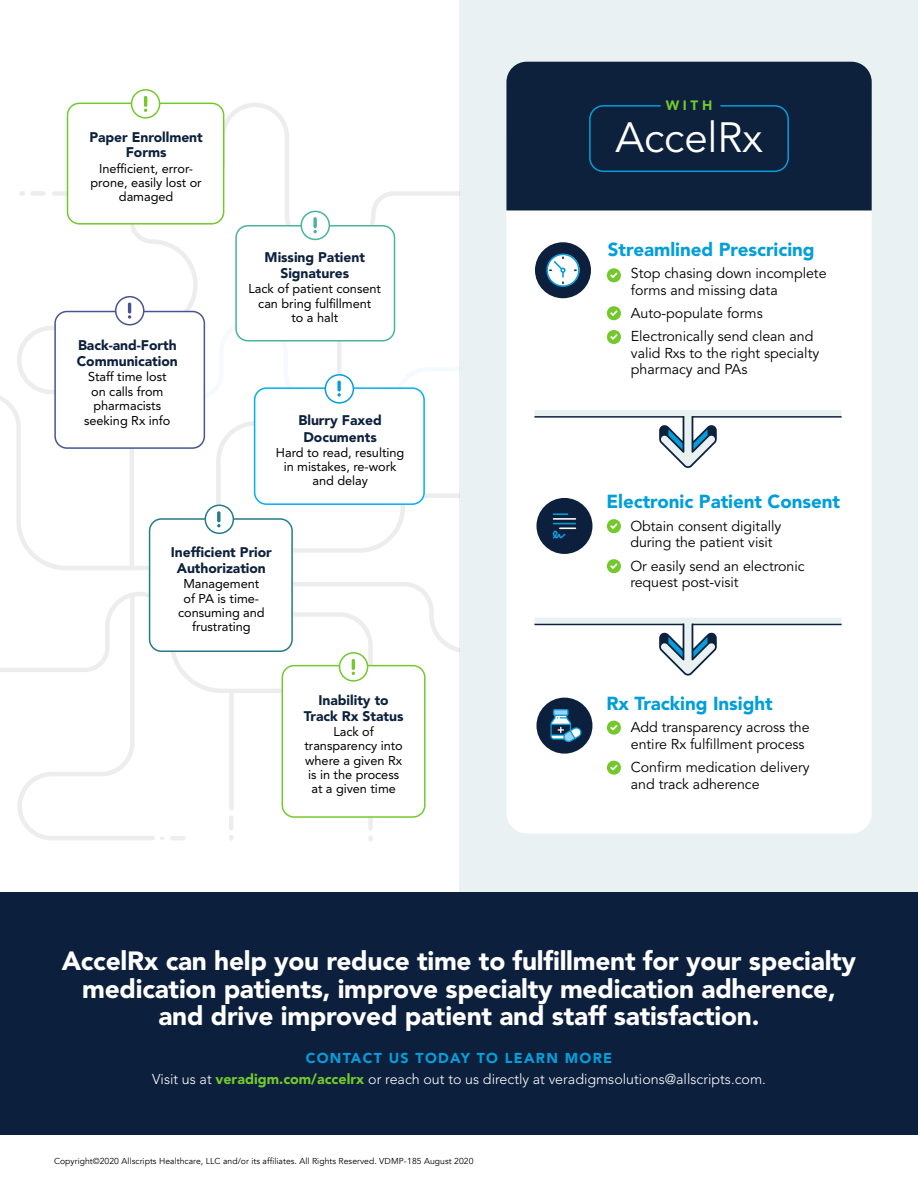
<style>
.page{position:relative;width:918px;height:1188px;background:#fff}
.page>*{position:absolute;margin:0;border:0;box-sizing:border-box;transform-origin:0 0}
.t1{font:42px "Avenir LT Std";letter-spacing:-.005em;color:#fff}
.t2{font:900 26.25px/27.8px "Avenir LT Std";letter-spacing:-.01em;color:#fff;text-align:center}
.t3{font:900 18.75px "Avenir LT Std";letter-spacing:-.005em;color:#009eda}
.t4{font:900 18.75px "Avenir LT Std";letter-spacing:-.005em;color:#059ed9}
.t5{font:14.25px/16.5px "Avenir LT Std";letter-spacing:-.005em;color:#000}
.t6{font:300 14.25px/21px "Avenir LT Std";color:#fff;text-align:center}
.t7{font:900 13.8px/16px "Avenir LT Std";letter-spacing:-.005em;color:#0d213d;text-align:center}
.t8{font:900 13.5px "Avenir LT Std";color:#73c92c}
.t9{font:12.75px/14.2px "Avenir LT Std";letter-spacing:-.005em;color:#000;text-align:center}
.t10{font:8.7px "Avenir";letter-spacing:.005em;color:#000}
.s1{font-weight:900;color:#059ed9}
.s2{font-weight:900;color:#73c92c}
</style>
<div class="page">
<svg style="left:17px;top:191px;width:181px;height:203px"></svg>
<svg style="left:0;top:396px;width:459px;height:184px"></svg>
<svg style="left:222px;top:262px;width:185px;height:318px"></svg>
<svg style="left:50px;top:105px;width:409px;height:157px"></svg>
<div style="left:67px;top:103px;width:157px;height:121px;background:#fff;border-radius:12px"></div>
<div style="left:67px;top:103px;width:157px;height:122px;border:2px solid #73c92c;border-radius:12px"></div>
<div style="left:132px;top:90px;width:28px;height:28px;background:#fff;border-radius:50%"></div>
<div style="left:131px;top:89px;width:29px;height:30px;border:2px solid #73c92c;border-radius:50%"></div>
<svg style="left:144px;top:96px;width:3px;height:16px"></svg>
<div style="left:236px;top:226px;width:158px;height:115px;background:#fff;border-radius:12px"></div>
<div style="left:235px;top:225px;width:160px;height:116px;border:2px solid #48b39f;border-radius:12px"></div>
<div style="left:301px;top:211px;width:28px;height:28px;background:#fff;border-radius:50%"></div>
<div style="left:301px;top:211px;width:29px;height:29px;border:2px solid #48b39f;border-radius:50%"></div>
<svg style="left:313px;top:230px;width:4px;height:3px"></svg>
<svg style="left:313px;top:217px;width:4px;height:11px"></svg>
<div style="left:55px;top:312px;width:149px;height:136px;background:#fff;border-radius:12px"></div>
<div style="left:54px;top:311px;width:151px;height:138px;border:2px solid #465491;border-radius:12px"></div>
<svg style="left:116px;top:297px;width:28px;height:28px"></svg>
<div style="left:115px;top:296px;width:30px;height:29px;border:2px solid #465491;border-radius:50%"></div>
<div style="left:255px;top:388px;width:169px;height:116px;background:#fff;border-radius:12px"></div>
<div style="left:254px;top:387px;width:171px;height:118px;border:2px solid #00aeef;border-radius:12px"></div>
<svg style="left:77px;top:303px;width:382px;height:119px"></svg>
<svg style="left:337px;top:380px;width:4px;height:12px"></svg>
<div style="left:150px;top:519px;width:142px;height:132px;background:#fff;border-radius:12px"></div>
<div style="left:149px;top:518px;width:144px;height:134px;border:2px solid #247b89;border-radius:12px"></div>
<div style="left:205px;top:505px;width:28px;height:28px;background:#fff;border-radius:50%"></div>
<div style="left:205px;top:505px;width:29px;height:29px;border:2px solid #247b89;border-radius:50%"></div>
<svg style="left:217px;top:524px;width:4px;height:3px"></svg>
<svg style="left:217px;top:511px;width:4px;height:11px"></svg>
<svg style="left:0;top:580px;width:459px;height:261px"></svg>
<div style="left:32px;top:191px;width:11px;height:5px;background:#ededee"></div>
<div style="left:459px;top:0;width:459px;height:895px;background:#eaf1f3"></div>
<div style="left:0;top:893px;width:918px;height:242px;background:#0c203d"></div>
<div style="left:506px;top:117px;width:366px;height:717px;background:#fff;border-radius:21px"></div>
<div style="left:506px;top:62px;width:366px;height:148px;background:#0d213d"></div>
<svg style="left:606px;top:268px;width:15px;height:15px"></svg>
<svg style="left:606px;top:306px;width:15px;height:15px"></svg>
<svg style="left:606px;top:330px;width:15px;height:14px"></svg>
<svg style="left:606px;top:519px;width:15px;height:15px"></svg>
<svg style="left:606px;top:559px;width:15px;height:15px"></svg>
<svg style="left:606px;top:720px;width:15px;height:15px"></svg>
<svg style="left:606px;top:760px;width:15px;height:15px"></svg>
<svg style="left:659px;top:624px;width:58px;height:52px"></svg>
<div style="left:534px;top:618px;width:308px;height:6px;background:#eaf1f3"></div>
<hr style="left:692px;top:624px;width:150px;height:1px;background:#0d213d">
<hr style="left:534px;top:624px;width:150px;height:1px;background:#0d213d">
<svg style="left:659px;top:416px;width:58px;height:52px"></svg>
<div style="left:534px;top:410px;width:308px;height:6px;background:#eaf1f3"></div>
<hr style="left:692px;top:416px;width:150px;height:2px;background:#0d213d">
<hr style="left:534px;top:416px;width:150px;height:2px;background:#0d213d">
<div style="left:535px;top:242px;width:56px;height:56px;background:#0c203d;border-radius:50%"></div>
<div style="left:536px;top:698px;width:56px;height:56px;background:#0c203d;border-radius:50%"></div>
<div style="left:536px;top:498px;width:56px;height:56px;background:#0c203d;border-radius:50%"></div>
<svg style="left:553px;top:513px;width:15px;height:2px"></svg>
<hr style="left:553px;top:518px;width:23px;height:2px;background:#fff">
<svg style="left:553px;top:523px;width:23px;height:15px"></svg>
<svg style="left:550px;top:709px;width:32px;height:34px"></svg>
<svg style="left:546px;top:254px;width:34px;height:33px"></svg>
<div style="left:589px;top:105px;width:200px;height:67px;border:2px solid #059ed9;border-radius:14px"></div>
<p class="t7" style="left:89px;top:130px;width:115px;line-height:15px">Paper Enrollment<br>Forms</p>
<p class="t9" style="left:91px;top:161px;width:113px">Inefficient, error&shy;prone, easily lost or damaged</p>
<p class="t7" style="left:77px;top:337px;width:102px;text-align:left">Back-and-Forth<br>Communication</p>
<p class="t9" style="left:84px;top:370px;width:88px">Staff time lost on calls from pharmacists seeking Rx info</p>
<p class="t7" style="left:265px;top:249px;width:102px">Missing Patient<br>Signatures</p>
<p class="t9" style="left:249px;top:282px;width:134px">Lack of patient consent can bring fulfillment<br>to a halt</p>
<p class="t7" style="left:299px;top:413px;width:85px">Blurry Faxed<br>Documents</p>
<p class="t9" style="left:276px;top:445px;width:130px">Hard to read, resulting in mistakes, re-work and delay</p>
<p class="t7" style="left:171px;top:544px;width:103px">Inefficient Prior<br>Authorization</p>
<p class="t9" style="left:178px;top:577px;width:88px">Management of PA is time&shy;consuming and frustrating</p>
<p class="t7" style="left:304px;top:692px;width:101px">Inability to<br>Track Rx Status</p>
<p class="t9" style="left:304px;top:725px;width:100px">Lack of transparency into where a given Rx is in the process at a given time</p>
<p class="t8" style="left:666px;top:97px;width:48px">WITH</p>
<h1 class="t1" style="left:615px;top:113px;width:149px">AccelRx</h1>
<h3 class="t4" style="left:608px;top:238px;width:208px">Streamlined Prescricing</h3>
<p class="t5" style="left:631px;top:266px;width:197px">Stop chasing down incomplete forms and missing data</p>
<p class="t5" style="left:631px;top:302px;width:184px;line-height:23.2px">Auto-populate forms<br>Electronically send clean and</p>
<p class="t5" style="left:631px;top:345px;width:190px">valid Rxs to the right specialty pharmacy and PAs</p>
<h3 class="t3" style="left:606px;top:490px;width:235px">Electronic Patient Consent</h3>
<p class="t5" style="left:630px;top:518px;width:152px">Obtain consent digitally during the patient visit</p>
<p class="t5" style="left:630px;top:558px;width:176px">Or easily send an electronic request post-visit</p>
<h3 class="t3" style="left:606px;top:692px;width:168px">Rx Tracking Insight</h3>
<p class="t5" style="left:631px;top:720px;width:180px">Add transparency across the entire Rx fulfillment process</p>
<p class="t5" style="left:631px;top:759px;width:180px">Confirm medication delivery and track adherence</p>
<h2 class="t2" style="left:62px;top:947px;width:796px">AccelRx can help you reduce time to fulfillment for your specialty medication patients, improve specialty medication adherence, and drive improved patient and staff satisfaction.</h2>
<p class="t6" style="left:152px;top:1048px;width:615px"><span class="s1">CONTACT US TODAY TO LEARN MORE<br></span>Visit us at <span class="s2">veradigm.com/accelrx</span> or reach out to us directly at veradigmsolutions@allscripts.com.</p>
<p class="t10" style="left:54px;top:1156px;width:421px">Copyright©2020 Allscripts Healthcare, LLC and/or its affiliates. All Rights Reserved. VDMP-185 August 2020</p>
</div>
